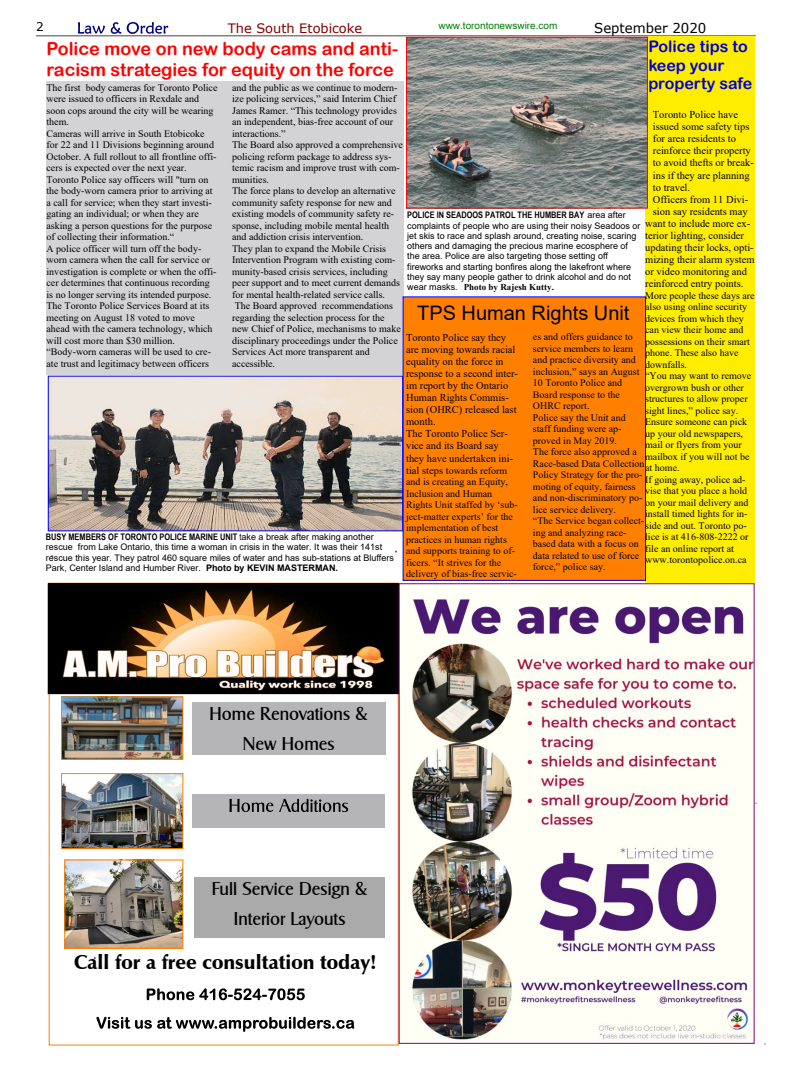
<style>
.page{position:relative;width:792px;height:1080px;background:#fff}
.page>*{position:absolute;margin:0;border:0;box-sizing:border-box;transform-origin:0 0}
.t1{font:900 20px "Zapf Humanist 601 BT";color:#000}
.t2{font:20px "Arial";color:#000}
.t3{font:18px/20.8px "Arial Rounded MT Bold";color:#f00}
.t4{font:18px/30.2px "Zanzibar SF";color:#000;text-align:center}
.t5{font:16px/18.5px "Arial Rounded MT Bold";color:#0000dc}
.t6{font:13.6px "Verdana";color:#000}
.t7{font:13px "Verdana";color:#800000}
.t8{font:12px "Verdana";color:#000}
.t9{font:10.5px/12.1px "Times New Roman";color:#000}
.t10{font:10px/11.5px "Times New Roman";color:#000}
.t11{font:10px "Arial Unicode MS";color:#008000}
.t12{font:9px/10.3px "Arial";color:#000}
.t13{font:700 9px "Arial Narrow";color:#000}
.t14{font:700 9px "Times New Roman";color:#000}
.s1{font-family:"Arial";font-weight:400}
.s2{font-size:10.5px}
.s3{font-weight:400}
.s4{font-weight:700}
</style>
<div class="page">
<hr style="left:36px;top:36px;width:720px;height:1px;background:#100">
<hr style="left:36px;top:35px;width:720px;height:1px;background:#100">
<svg style="left:78px;top:22px;width:27px;height:12px"></svg>
<svg style="left:111px;top:22px;width:10px;height:12px"></svg>
<svg style="left:127px;top:22px;width:41px;height:12px"></svg>
<div style="left:47px;top:81px;width:357px;height:294px;background:#d3d3d5"></div>
<img style="left:50px;top:585px;width:349px;height:107px">
<div style="left:48px;top:583px;width:353px;height:111px;border:1px solid #000"></div>
<img style="left:63px;top:698px;width:118px;height:60px">
<div style="left:61px;top:696px;width:122px;height:64px;border:1px solid #ff8000"></div>
<div style="left:192px;top:702px;width:194px;height:52px;background:#b5b5b7"></div>
<div style="left:192px;top:794px;width:193px;height:34px;background:#b5b5b7"></div>
<svg style="left:229px;top:799px;width:44px;height:13px"></svg>
<svg style="left:279px;top:799px;width:69px;height:13px"></svg>
<div style="left:195px;top:877px;width:190px;height:60px;background:#aaa"></div>
<svg style="left:147px;top:988px;width:158px;height:12px"></svg>
<svg style="left:96px;top:1017px;width:258px;height:15px"></svg>
<img style="left:63px;top:775px;width:118px;height:72px">
<div style="left:61px;top:773px;width:122px;height:76px;border:1px solid #ff8000"></div>
<img style="left:66px;top:861px;width:115px;height:86px">
<div style="left:64px;top:859px;width:119px;height:90px;border:1px solid #ff8000"></div>
<div style="left:648px;top:36px;width:107px;height:61px;background:#ffed00"></div>
<div style="left:645px;top:96px;width:110px;height:493px;background:#ffed00"></div>
<div style="left:403px;top:297px;width:243px;height:283px;background:#ff8000"></div>
<div style="left:403px;top:296px;width:243px;height:285px;border:1px solid #00f"></div>
<img style="left:50px;top:378px;width:351px;height:151px">
<div style="left:48px;top:376px;width:355px;height:155px;border:1px solid #00f"></div>
<img style="left:408px;top:39px;width:238px;height:168px">
<div style="left:406px;top:37px;width:242px;height:172px;border:1px solid #f00"></div>
<img style="left:406px;top:585px;width:347px;height:457px">
<p class="t8" style="left:36px;top:22px;width:9px">2</p>
<h3 class="t7" style="left:228px;top:23px;width:136px">The South Etobicoke</h3>
<p class="t11" style="left:438px;top:21px;width:121px">www.torontonewswire.com</p>
<h3 class="t6" style="left:594px;top:23px;width:114px">September 2020</h3>
<h3 class="t5" style="left:648px;top:39px;width:105px">Police tips to keep your property safe</h3>
<p class="t9" style="left:653px;top:110px;width:87px">Toronto Police have</p>
<p class="t9" style="left:653px;top:122px;width:98px">issued some safety tips</p>
<p class="t9" style="left:653px;top:134px;width:85px">for area residents to</p>
<p class="t9" style="left:653px;top:146px;width:99px">reinforce their property</p>
<p class="t9" style="left:653px;top:158px;width:102px">to avoid thefts or break-</p>
<p class="t9" style="left:653px;top:170px;width:98px">ins if they are planning</p>
<p class="t9" style="left:653px;top:182px;width:39px">to travel.</p>
<p class="t9" style="left:653px;top:194px;width:97px">Officers from 11 Divi-</p>
<p class="t9" style="left:653px;top:206px;width:96px">sion say residents may</p>
<p class="t9" style="left:645px;top:218px;width:107px">want to include more ex-</p>
<p class="t9" style="left:645px;top:230px;width:100px">terior lighting, consider</p>
<p class="t9" style="left:645px;top:242px;width:110px">updating their locks, opti-</p>
<p class="t9" style="left:645px;top:254px;width:111px">mizing their alarm system</p>
<p class="t9" style="left:645px;top:267px;width:103px">or video monitoring and</p>
<p class="t9" style="left:645px;top:279px;width:100px">reinforced entry points.</p>
<p class="t10" style="left:645px;top:291px;width:111px">More people these days are also using online security devices from which they can view their home and possessions on their smart phone. These also have downfalls.<br>“You may want to remove overgrown bush or other structures to allow proper sight lines,” police say.<br>Ensure someone can pick up your old newspapers, mail or flyers from your mailbox if you will not be at home.<br>If going away, police ad&shy;vise that you place a hold on your mail delivery and install timed lights for in&shy;side and out. Toronto po&shy;lice is at 416-808-2222 or file an online report at www.torontopolice.on.ca</p>
<h2 class="t3" style="left:47px;top:40px;width:353px">Police move on new body cams and anti&shy;racism strategies for equity on the force</h2>
<p class="t10" style="left:47px;top:83px;width:172px">The first body cameras for Toronto Police were issued to officers in Rexdale and soon cops around the city will be wearing them.<br>Cameras will arrive in South Etobicoke for 22 and 11 Divisions beginning around October. A full rollout to all frontline offi&shy;cers is expected over the next year.<br>Toronto Police say officers will "turn on the body-worn camera prior to arriving at a call for service; when they start investi&shy;gating an individual; or when they are asking a person questions for the purpose of collecting their information.“<br>A police officer will turn off the body&shy;worn camera when the call for service or investigation is complete or when the offi&shy;cer determines that continuous recording is no longer serving its intended purpose.<br>The Toronto Police Services Board at its meeting on August 18 voted to move ahead with the camera technology, which will cost more than $30 million. “Body-worn cameras will be used to cre&shy;ate trust and legitimacy between officers</p>
<p class="t10" style="left:232px;top:83px;width:172px">and the public as we continue to modern&shy;ize policing services,” said Interim Chief James Ramer. “This technology provides an independent, bias-free account of our interactions.”<br>The Board also approved a comprehensive policing reform package to address sys&shy;temic racism and improve trust with com&shy;munities.<br>The force plans to develop an alternative community safety response for new and existing models of community safety re&shy;sponse, including mobile mental health and addiction crisis intervention.<br>They plan to expand the Mobile Crisis Intervention Program with existing com&shy;munity-based crisis services, including peer support and to meet current demands for mental health-related service calls.<br>The Board approved recommendations regarding the selection process for the new Chief of Police, mechanisms to make disciplinary proceedings under the Police Services Act more transparent and accessible.</p>
<p class="t13" style="left:407px;top:212px;width:220px">POLICE IN SEADOOS PATROL THE HUMBER BAY <span class="s1">area after</span></p>
<p class="t12" style="left:407px;top:221px;width:235px">complaints of people who are using their noisy Seadoos or jet skis to race and splash around, creating noise, scaring others and damaging the precious marine ecosphere of the area. Police are also targeting those setting off fireworks and starting bonfires along the lakefront where they say many people gather to drink alcohol and do not</p>
<p class="t14" style="left:407px;top:284px;width:148px"><span class="s1">wear masks.</span> Photo by Rajesh Kutty.</p>
<h1 class="t2" style="left:417px;top:306px;width:214px">TPS Human Rights Unit</h1>
<p class="t9" style="left:406px;top:332px;width:114px">Toronto Police say they are moving towards racial equality on the force in response to a second inter&shy;im report by the Ontario<br>Human Rights Commis&shy;sion (OHRC) released last month.<br>The Toronto Police Ser&shy;vice and its Board say they have undertaken ini-</p>
<p class="t10" style="left:406px;top:465px;width:113px"><span class="s2">tial steps t</span>owards reform and is creating an Equity,<br>Inclusion and Human<br>Rights Unit staffed by ‘sub&shy;ject-matter experts’ for the implementation of best practices in human rights and supports training to of&shy;ficers. “It strives for the delivery of bias-free servic-</p>
<p class="t10" style="left:533px;top:332px;width:113px">es and offers guidance to service members to learn and practice diversity and inclusion,” says an August<br>10 Toronto Police and<br>Board response to the<br>OHRC report.<br>Police say the Unit and staff funding were ap&shy;proved in May 2019.<br>The force also approved a<br>Race-based Data Collection<br>Policy Strategy for the pro&shy;moting of equity, fairness and non-discriminatory po&shy;lice service delivery.<br>“The Service began collect&shy;ing and analyzing race&shy;based data with a focus on data related to use of force force,” police say.</p>
<p class="t13" style="left:46px;top:534px;width:329px">BUSY MEMBERS OF TORONTO POLICE MARINE UNIT <span class="s3">t</span><span class="s1">ake a break after making another</span></p>
<p class="t12" style="left:46px;top:543px;width:350px">rescue from Lake Ontario, this time a woman in crisis in the water. It was their 141st rescue this year. They patrol 460 square miles of water and has sub-stations at Bluffers<br>Park, Center Island and Humber River. <span class="s4">Photo by KEVIN MASTERMAN.</span></p>
<h2 class="t4" style="left:210px;top:699px;width:160px">Home Renovations &amp;<br>New Homes</h2>
<h2 class="t4" style="left:212px;top:874px;width:157px">Full Service Design &amp;<br>Interior Layouts</h2>
<h1 class="t1" style="left:74px;top:954px;width:304px">Call for a free consultation today!</h1>
</div>
